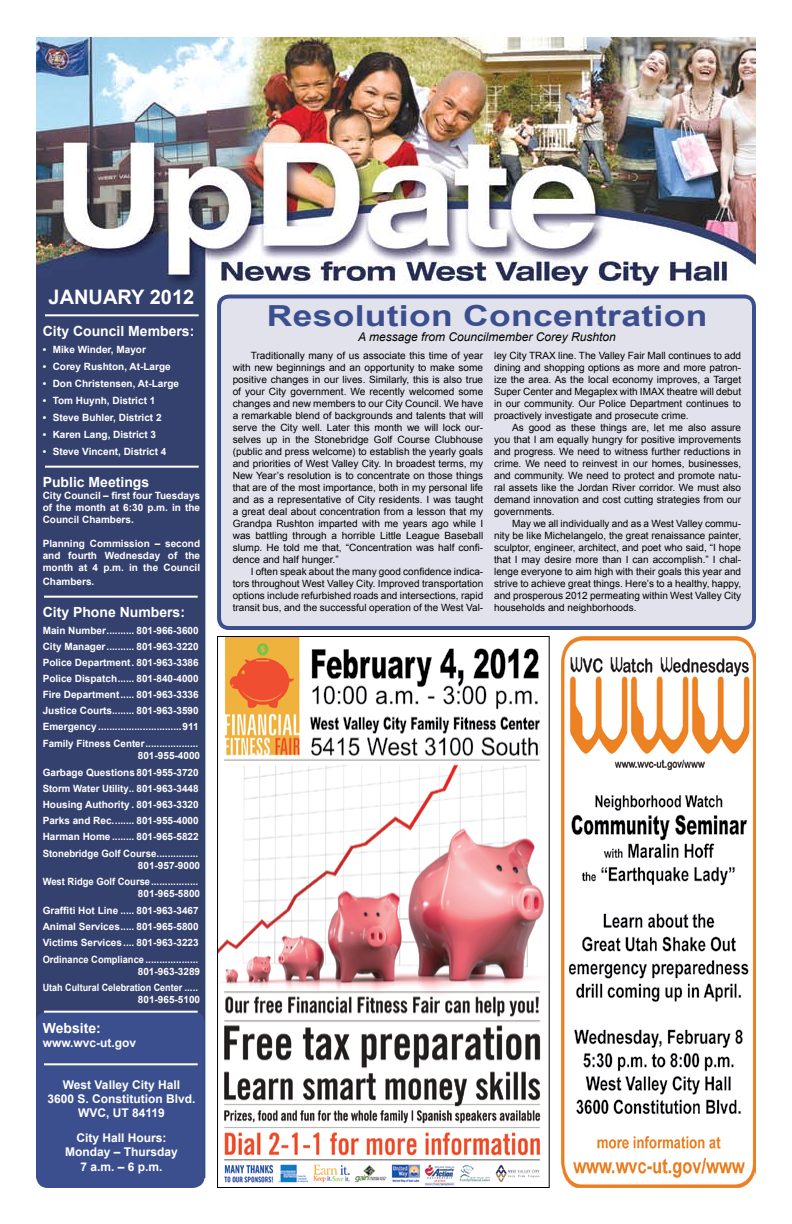
<style>
.page{position:relative;width:792px;height:1224px;background:#fff}
.page>*{position:absolute;margin:0;border:0;box-sizing:border-box;transform-origin:0 0}
.t1{font:700 29px "Arial";letter-spacing:.01em;color:#3b4e8e;scale:1.22 1}
.t2{font:700 20px "Arial";color:#fff}
.t3{font:700 14px "Arial";color:#fff}
.t4{font:700 12px/14.4px "Arial";color:#fff;text-align:center}
.t5{font:italic 12px "Arial";color:#000}
.t6{font:10px/12px "Arial";color:#000;text-align:justify}
.t7{font:700 10px/16px "Arial";color:#fff;text-align:justify}
.t8{font:700 10px/12px "Arial";color:#fff;text-align:right;scale:.93 1}
.t9{font:700 10px/12px "Arial";color:#fff;text-align:right;scale:.96 1}
.t10{font:700 10px/12px "Arial";color:#fff;text-align:right;scale:.94 1}
.t11{font:700 10px/12px "Arial";color:#fff;text-align:right;scale:.9 1}
</style>
<div class="page">
<img style="left:36px;top:37px;width:720px;height:1140px">
<div style="left:36px;top:1011px;width:169px;height:177px;background:#3b4e8e;border-radius:12px"></div>
<hr style="left:45px;top:314px;width:154px;height:2px;background:#fff">
<hr style="left:45px;top:466px;width:154px;height:2px;background:#fff">
<hr style="left:44px;top:596px;width:154px;height:2px;background:#fff">
<hr style="left:44px;top:1063px;width:154px;height:2px;background:#fff">
<hr style="left:44px;top:1011px;width:154px;height:2px;background:#fff">
<div style="left:219px;top:296px;width:535px;height:332px;background:#e2e2ec;border-radius:10px"></div>
<div style="left:217px;top:294px;width:539px;height:336px;border:4px solid #3b4e8e;border-radius:10px"></div>
<img style="left:219px;top:638px;width:327px;height:548px">
<img style="left:561px;top:636px;width:195px;height:552px">
<h2 class="t2" style="left:49px;top:284px;width:147px">january 2012</h2>
<h3 class="t3" style="left:43px;top:322px;width:153px">City Council Members:</h3>
<p class="t7" style="left:43px;top:342px;width:105px">• Mike Winder, Mayor</p>
<p class="t7" style="left:43px;top:359px;width:129px">• Corey Rushton, At-Large</p>
<p class="t7" style="left:43px;top:376px;width:138px">• Don Christensen, At-Large</p>
<p class="t7" style="left:43px;top:393px;width:114px">• Tom Huynh, District 1</p>
<p class="t7" style="left:43px;top:410px;width:120px">• Steve Buhler, District 2</p>
<p class="t7" style="left:43px;top:427px;width:115px">• Karen Lang, District 3</p>
<p class="t7" style="left:43px;top:444px;width:125px">• Steve Vincent, District 4</p>
<h3 class="t3" style="left:43px;top:473px;width:108px">Public Meetings</h3>
<p class="t7" style="left:43px;top:490px;width:159px;line-height:12px">City Council – first four Tuesdays of the month at 6:30 p.m. in the Council Chambers.</p>
<p class="t7" style="left:43px;top:538px;width:159px;line-height:12px">Planning Commission – second and fourth Wednesday of the month at 4 p.m. in the Council</p>
<p class="t7" style="left:43px;top:574px;width:53px">Chambers.</p>
<h3 class="t3" style="left:43px;top:603px;width:144px">City Phone Numbers:</h3>
<p class="t7" style="left:43px;top:623px;width:158px">Main Number.......... 801-966-3600<br>City Manager.......... 801-963-3220<br>Police Department. 801-963-3386<br>Police Dispatch...... 801-840-4000<br>Fire Department..... 801-963-3336<br>Justice Courts........ 801-963-3590<br>Emergency ..............................911</p>
<p class="t7" style="left:43px;top:738px;width:159px;line-height:12px;text-align:right">Family Fitness Center...................<br>801-955-4000</p>
<p class="t7" style="left:43px;top:765px;width:158px">Garbage Questions 801-955-3720<br>Storm Water Utility.. 801-963-3448<br>Housing Authority . 801-963-3320<br>Parks and Rec........ 801-955-4000<br>Harman Home ........ 801-965-5822</p>
<p class="t9" style="left:43px;top:848px;width:165px">Stonebridge Golf Course...............<br>801-957-9000</p>
<p class="t10" style="left:43px;top:876px;width:169px">West Ridge Golf Course.................<br>801-965-5800</p>
<p class="t7" style="left:43px;top:903px;width:157px">Graffiti Hot Line ..... 801-963-3467<br>Animal Services..... 801-965-5800<br>Victims Services.... 801-963-3223</p>
<p class="t8" style="left:43px;top:954px;width:171px">Ordinance Compliance ...................<br>801-963-3289</p>
<p class="t11" style="left:43px;top:982px;width:176px">Utah Cultural Celebration Center .....<br>801-965-5100</p>
<h3 class="t3" style="left:43px;top:1019px;width:60px">Website:</h3>
<p class="t4" style="left:43px;top:1036px;width:95px">www.wvc-ut.gov</p>
<p class="t4" style="left:47px;top:1078px;width:150px">West Valley City Hall<br>3600 S. Constitution Blvd.<br>WVC, UT 84119</p>
<p class="t4" style="left:65px;top:1131px;width:114px">City Hall Hours:<br>Monday – Thursday<br>7 a.m. – 6 p.m.</p>
<h1 class="t1" style="left:267px;top:296px;width:363px">Resolution Concentration</h1>
<p class="t5" style="left:358px;top:329px;width:259px">A message from Councilmember Corey Rushton</p>
<p class="t6" style="left:233px;top:350px;width:252px;text-indent:18px">Traditionally many of us associate this time of year with new beginnings and an opportunity to make some positive changes in our lives. Similarly, this is also true of your City government. We recently welcomed some changes and new members to our City Council. We have a remarkable blend of backgrounds and talents that will serve the City well. Later this month we will lock our&shy;selves up in the Stonebridge Golf Course Clubhouse (public and press welcome) to establish the yearly goals and priorities of West Valley City. In broadest terms, my New Year’s resolution is to concentrate on those things that are of the most importance, both in my personal life and as a representative of City residents. I was taught a great deal about concentration from a lesson that my Grandpa Rushton imparted with me years ago while I was battling through a horrible Little League Baseball slump. He told me that, “Concentration was half confi&shy;dence and half hunger.”</p>
<p class="t6" style="left:233px;top:566px;width:252px;text-indent:18px">I often speak about the many good confidence indica&shy;tors throughout West Valley City. Improved transportation options include refurbished roads and intersections, rapid transit bus, and the successful operation of the West Val-</p>
<p class="t6" style="left:494px;top:350px;width:249px">ley City TRAX line. The Valley Fair Mall continues to add dining and shopping options as more and more patron&shy;ize the area. As the local economy improves, a Target Super Center and Megaplex with IMAX theatre will debut in our community. Our Police Department continues to proactively investigate and prosecute crime.</p>
<p class="t6" style="left:494px;top:422px;width:249px;text-indent:18px">As good as these things are, let me also assure you that I am equally hungry for positive improvements and progress. We need to witness further reductions in crime. We need to reinvest in our homes, businesses, and community. We need to protect and promote natu&shy;ral assets like the Jordan River corridor. We must also demand innovation and cost cutting strategies from our governments.</p>
<p class="t6" style="left:494px;top:518px;width:249px;text-indent:18px">May we all individually and as a West Valley commu&shy;nity be like Michelangelo, the great renaissance painter, sculptor, engineer, architect, and poet who said, “I hope that I may desire more than I can accomplish.” I chal&shy;lenge everyone to aim high with their goals this year and strive to achieve great things. Here’s to a healthy, happy, and prosperous 2012 permeating within West Valley City households and neighborhoods.</p>
</div>
